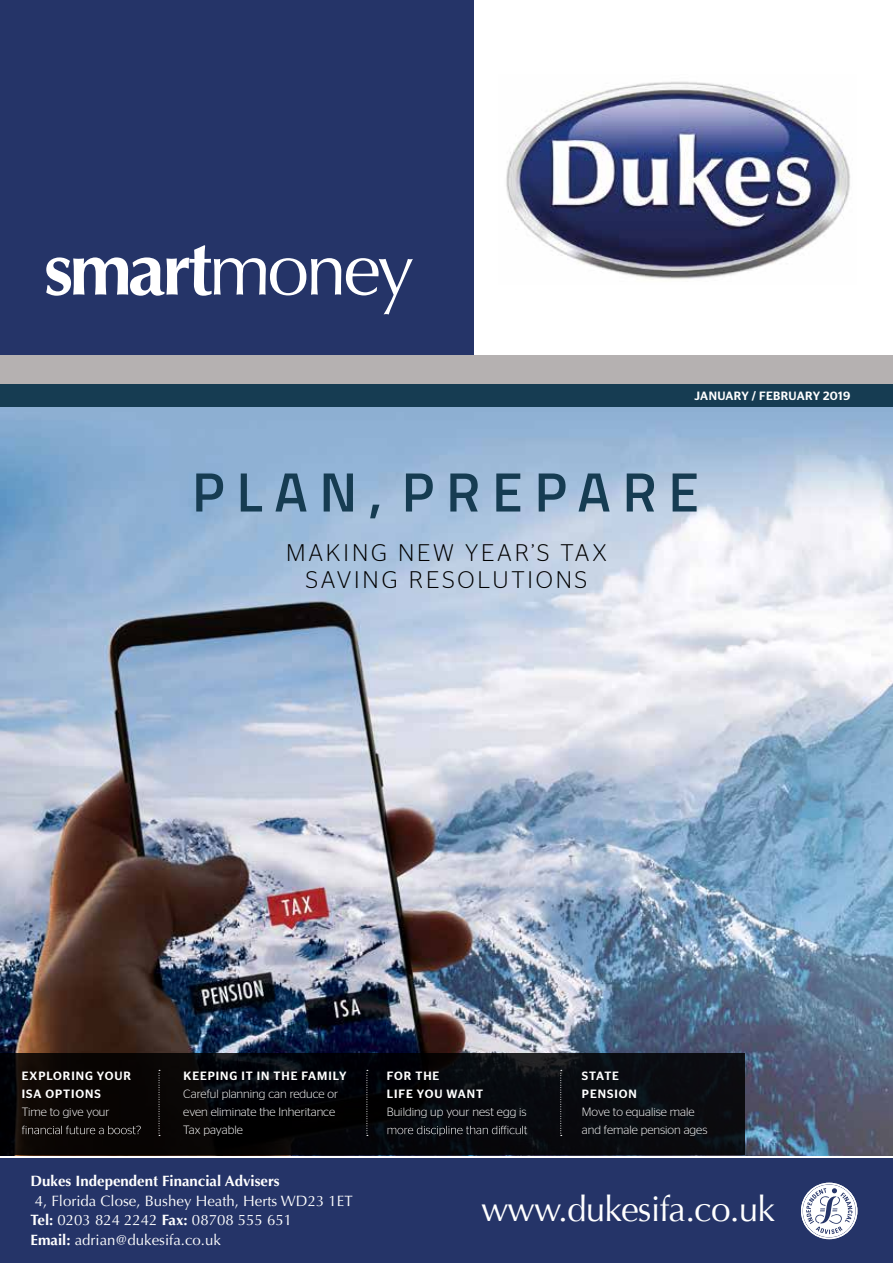
<style>
.page{position:relative;width:893px;height:1263px;background:#fff}
.page>*{position:absolute;margin:0;border:0;box-sizing:border-box;transform-origin:0 0}
.t1{font:700 75px "Optima";letter-spacing:-.05em;color:#fff}
.t2{font:600 55.5px "Titillium";letter-spacing:.21em;color:#163c52}
.t3{font:35.25px "Optima";letter-spacing:-.025em;color:#fff}
.t4{font:300 24px/27px "Stag Sans";letter-spacing:.12em;color:#000;text-align:center}
.t5{font:15px/19.5px "Optima";color:#fff}
.t6{font:700 15px "Optima";color:#fff}
.t7{font:300 12px/18px "Stag Sans";color:#fff}
.t8{font:500 12px/18px "Stag Sans";letter-spacing:.075em;color:#fff}
.t9{font:500 12px "Stag Sans";letter-spacing:.03em;color:#fff}
.s1{font-weight:400}
.s2{font-weight:700}
</style>
<div class="page">
<img style="left:0;top:407px;width:893px;height:748px">
<svg style="left:0;top:1053px;width:745px;height:102px;background:#07070a"></svg>
<div style="left:0;top:383px;width:893px;height:24px;background:#163c52"></div>
<svg style="left:22px;top:1126px;width:119px;height:8px"></svg>
<svg style="left:388px;top:1126px;width:139px;height:10px"></svg>
<svg style="left:159px;top:1070px;width:1px;height:66px"></svg>
<svg style="left:367px;top:1070px;width:1px;height:66px"></svg>
<svg style="left:560px;top:1070px;width:2px;height:66px"></svg>
<div style="left:0;top:0;width:474px;height:373px;background:#253468"></div>
<div style="left:0;top:356px;width:893px;height:28px;background:#b5b1b1"></div>
<div style="left:0;top:1158px;width:893px;height:105px;background:#253468"></div>
<div style="left:804px;top:1185px;width:51px;height:51px;background:#fff;border-radius:50%"></div>
<div style="left:803px;top:1185px;width:52px;height:52px;border:1px solid #fff;border-radius:50%"></div>
<div style="left:801px;top:1183px;width:56px;height:56px;border:2px solid #fff;border-radius:50%"></div>
<svg style="left:806px;top:1188px;width:46px;height:46px"></svg>
<img style="left:506px;top:81px;width:344px;height:199px">
<h1 class="t1" style="left:44px;top:225px;width:372px">smart<span class="s1">money</span></h1>
<p class="t9" style="left:694px;top:389px;width:157px">JANUARY / FEBRUARY 2019</p>
<h2 class="t2" style="left:192px;top:450px;width:508px">PLAN, PREPARE</h2>
<h3 class="t4" style="left:286px;top:539px;width:322px">MAKING NEW YEAR’S TAX<br>SAVING RESOLUTIONS</h3>
<p class="t8" style="left:22px;top:1067px;width:111px">EXPLORING YOUR<br>ISA OPTIONS</p>
<p class="t7" style="left:22px;top:1103px;width:89px">Time to give your</p>
<p class="t8" style="left:183px;top:1067px;width:165px">KEEPING IT IN THE FAMILY</p>
<p class="t7" style="left:183px;top:1085px;width:157px">Careful planning can reduce or even eliminate the Inheritance<br>Tax payable</p>
<p class="t8" style="left:387px;top:1067px;width:98px">FOR THE<br>LIFE YOU WANT</p>
<p class="t7" style="left:387px;top:1103px;width:141px">Building up your nest egg is</p>
<p class="t8" style="left:582px;top:1067px;width:56px">STATE<br>PENSION</p>
<p class="t7" style="left:582px;top:1103px;width:127px">Move to equalise male and female pension ages</p>
<p class="t6" style="left:31px;top:1172px;width:251px">Dukes Independent Financial Advisers</p>
<p class="t5" style="left:31px;top:1191px;width:324px">4, Florida Close, Bushey Heath, Herts WD23 1ET<br><span class="s2">Tel:</span> 0203 824 2242 <span class="s2">Fax:</span> 08708 555 651<br><span class="s2">Email:</span> adrian@dukesifa.co.uk</p>
<h3 class="t3" style="left:481px;top:1189px;width:295px">www.dukesifa.co.uk</h3>
</div>
